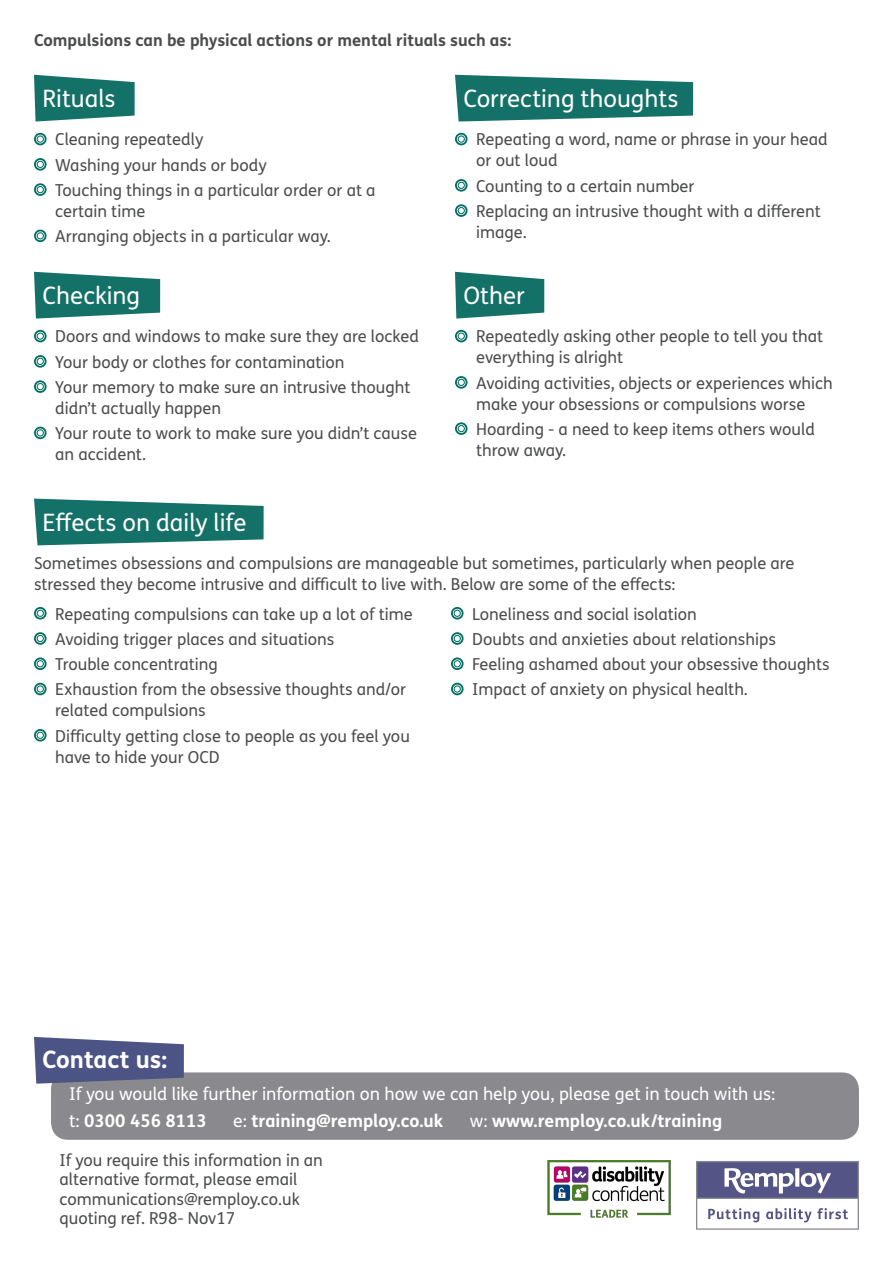
<style>
.page{position:relative;width:893px;height:1263px;background:#fff}
.page>*{position:absolute;margin:0;border:0;box-sizing:border-box;transform-origin:0 0}
.t1{font:24px "FS Me Pro";color:#fff}
.t2{font:700 24px "FS Me Pro";color:#fff}
.t3{font:17.55px "FS Me Pro";color:#fff}
.t4{font:700 17.55px "FS Me Pro";color:#fff}
.t5{font:16.5px/21px "FS Me Pro";color:#4b4c4d}
.t6{font:700 16.5px "FS Me Pro";color:#4b4c4d}
.s1{font-weight:400}
</style>
<div class="page">
<svg style="left:34px;top:75px;width:101px;height:47px;background:#37877f"></svg>
<svg style="left:34px;top:272px;width:126px;height:47px;background:#37867f"></svg>
<svg style="left:34px;top:499px;width:230px;height:46px;background:#33847c"></svg>
<svg style="left:455px;top:272px;width:89px;height:47px;background:#36867e"></svg>
<svg style="left:455px;top:75px;width:238px;height:47px;background:#37867f"></svg>
<svg style="left:34px;top:133px;width:13px;height:12px"></svg>
<svg style="left:34px;top:158px;width:13px;height:13px"></svg>
<svg style="left:34px;top:183px;width:13px;height:13px"></svg>
<svg style="left:34px;top:230px;width:13px;height:12px"></svg>
<svg style="left:34px;top:330px;width:13px;height:12px"></svg>
<svg style="left:34px;top:355px;width:13px;height:13px"></svg>
<svg style="left:34px;top:380px;width:13px;height:13px"></svg>
<svg style="left:34px;top:427px;width:13px;height:12px"></svg>
<svg style="left:34px;top:607px;width:13px;height:12px"></svg>
<svg style="left:34px;top:632px;width:13px;height:13px"></svg>
<svg style="left:34px;top:657px;width:13px;height:13px"></svg>
<svg style="left:34px;top:683px;width:13px;height:12px"></svg>
<svg style="left:34px;top:729px;width:13px;height:12px"></svg>
<svg style="left:451px;top:607px;width:13px;height:12px"></svg>
<svg style="left:451px;top:632px;width:13px;height:13px"></svg>
<svg style="left:451px;top:657px;width:13px;height:13px"></svg>
<svg style="left:451px;top:683px;width:13px;height:12px"></svg>
<svg style="left:455px;top:330px;width:13px;height:12px"></svg>
<svg style="left:455px;top:376px;width:13px;height:13px"></svg>
<svg style="left:455px;top:422px;width:13px;height:13px"></svg>
<svg style="left:455px;top:133px;width:13px;height:12px"></svg>
<svg style="left:455px;top:179px;width:13px;height:13px"></svg>
<svg style="left:455px;top:204px;width:13px;height:13px"></svg>
<div style="left:51px;top:1072px;width:808px;height:68px;background:#8a8a8e;border-radius:17px"></div>
<svg style="left:34px;top:1037px;width:150px;height:47px;background:#5f6690"></svg>
<img style="left:547px;top:1161px;width:124px;height:57px">
<svg style="left:696px;top:1161px;width:163px;height:69px"></svg>
<p class="t6" style="left:34px;top:27px;width:479px">Compulsions can be physical actions or mental rituals such as:</p>
<p class="t1" style="left:43px;top:82px;width:75px">Rituals</p>
<p class="t1" style="left:463px;top:82px;width:216px">Correcting thoughts</p>
<p class="t5" style="left:55px;top:129px;width:150px">Cleaning repeatedly</p>
<p class="t5" style="left:55px;top:154px;width:213px">Washing your hands or body</p>
<p class="t5" style="left:55px;top:179px;width:322px">Touching things in a particular order or at a certain time</p>
<p class="t5" style="left:55px;top:225px;width:277px">Arranging objects in a particular way.</p>
<p class="t5" style="left:476px;top:129px;width:353px">Repeating a word, name or phrase in your head or out loud</p>
<p class="t5" style="left:476px;top:175px;width:220px">Counting to a certain number</p>
<p class="t5" style="left:476px;top:200px;width:346px">Replacing an intrusive thought with a different image.</p>
<p class="t1" style="left:43px;top:279px;width:99px">Checking</p>
<p class="t1" style="left:463px;top:279px;width:63px">Other</p>
<p class="t5" style="left:55px;top:326px;width:365px">Doors and windows to make sure they are locked</p>
<p class="t5" style="left:55px;top:351px;width:291px">Your body or clothes for contamination</p>
<p class="t5" style="left:55px;top:376px;width:357px">Your memory to make sure an intrusive thought didn’t actually happen</p>
<p class="t5" style="left:55px;top:423px;width:363px">Your route to work to make sure you didn’t cause an accident.</p>
<p class="t5" style="left:476px;top:326px;width:349px">Repeatedly asking other people to tell you that everything is alright</p>
<p class="t5" style="left:476px;top:372px;width:358px">Avoiding activities, objects or experiences which make your obsessions or compulsions worse</p>
<p class="t5" style="left:476px;top:418px;width:340px">Hoarding - a need to keep items others would throw away.</p>
<p class="t1" style="left:43px;top:506px;width:205px">Effects on daily life</p>
<p class="t5" style="left:34px;top:552px;width:762px">Sometimes obsessions and compulsions are manageable but sometimes, particularly when people are stressed they become intrusive and difficult to live with. Below are some of the effects:</p>
<p class="t5" style="left:55px;top:603px;width:359px">Repeating compulsions can take up a lot of time</p>
<p class="t5" style="left:55px;top:628px;width:281px">Avoiding trigger places and situations</p>
<p class="t5" style="left:55px;top:653px;width:164px">Trouble concentrating</p>
<p class="t5" style="left:55px;top:679px;width:352px">Exhaustion from the obsessive thoughts and/or related compulsions</p>
<p class="t5" style="left:55px;top:725px;width:356px">Difficulty getting close to people as you feel you have to hide your OCD</p>
<p class="t5" style="left:472px;top:603px;width:226px">Loneliness and social isolation</p>
<p class="t5" style="left:472px;top:628px;width:305px">Doubts and anxieties about relationships</p>
<p class="t5" style="left:472px;top:653px;width:359px">Feeling ashamed about your obsessive thoughts</p>
<p class="t5" style="left:472px;top:679px;width:277px">Impact of anxiety on physical health.</p>
<p class="t2" style="left:43px;top:1041px;width:126px">Contact us:</p>
<p class="t3" style="left:69px;top:1082px;width:708px">If you would like further information on how we can help you, please get in touch with us:</p>
<p class="t4" style="left:69px;top:1107px;width:139px"><span class="s1">t:</span> 0300 456 8113</p>
<p class="t4" style="left:233px;top:1107px;width:211px"><span class="s1">e:</span> training@remploy.co.uk</p>
<p class="t4" style="left:470px;top:1107px;width:254px"><span class="s1">w:</span> www.remploy.co.uk/training</p>
<p class="t5" style="left:60px;top:1150px;width:265px;line-height:19.5px">If you require this information in an alternative format, please email communications@remploy.co.uk quoting ref. R98- Nov17</p>
</div>
